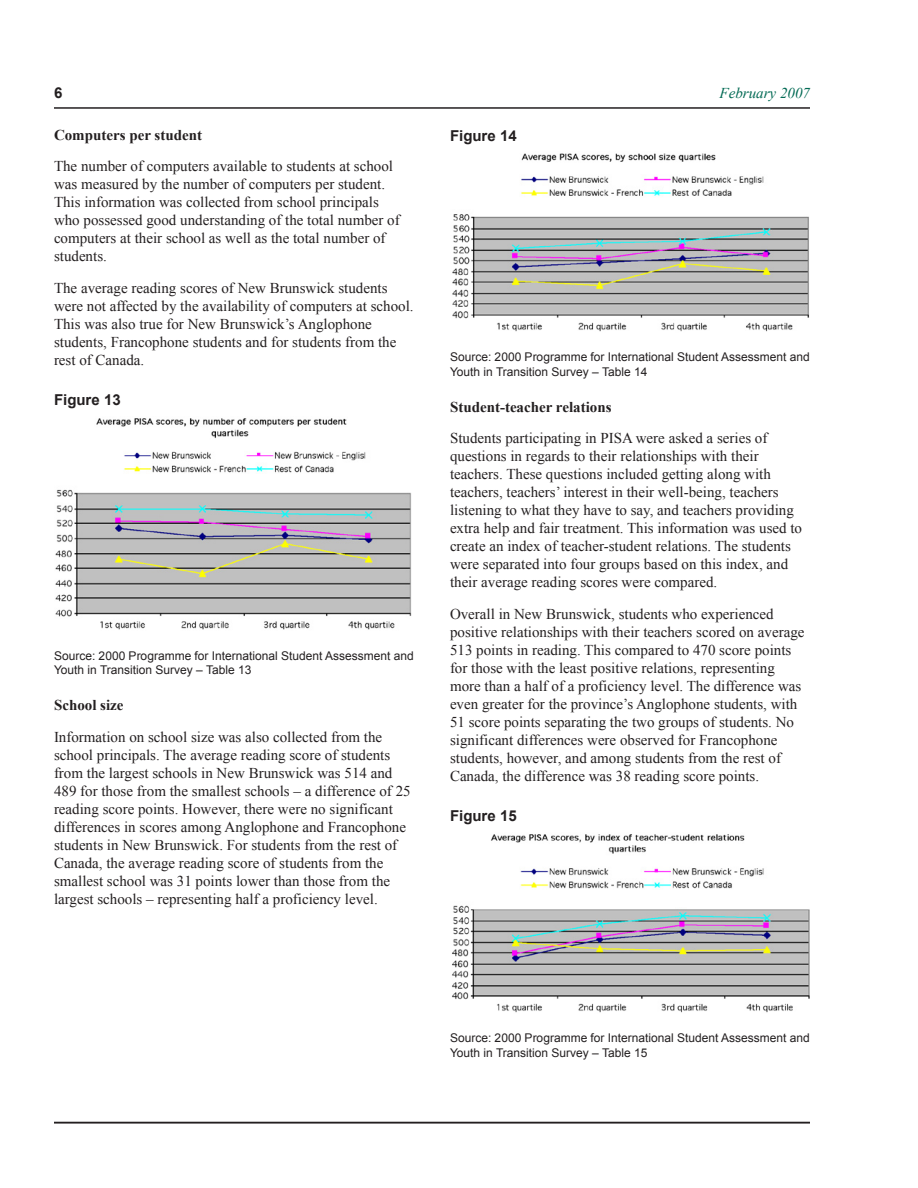
<style>
.page{position:relative;width:918px;height:1188px;background:#fff}
.page>*{position:absolute;margin:0;border:0;box-sizing:border-box;transform-origin:0 0}
.t1{font:15px/18px "Times New Roman";color:#231f20}
.t2{font:700 15px "Times New Roman";color:#231f20}
.t3{font:700 15px "Arial";color:#231f20}
.t4{font:italic 15px "Times New Roman";color:#006953}
.t5{font:12px/14.4px "Arial";color:#231f20}
</style>
<div class="page">
<hr style="left:54px;top:1122px;width:756px;height:1px;background:#231f20">
<hr style="left:54px;top:107px;width:756px;height:2px;background:#231f20">
<img style="left:55px;top:418px;width:357px;height:212px">
<img style="left:452px;top:153px;width:357px;height:179px">
<img style="left:452px;top:834px;width:358px;height:179px">
<p class="t3" style="left:54px;top:85px;width:10px">6</p>
<p class="t4" style="left:720px;top:85px;width:92px">February 2007</p>
<p class="t2" style="left:54px;top:126px;width:150px">Computers per student</p>
<p class="t1" style="left:54px;top:157px;width:347px">The number of computers available to students at school was measured by the number of computers per student.<br>This information was collected from school principals who possessed good understanding of the total number of computers at their school as well as the total number of students.</p>
<p class="t1" style="left:54px;top:279px;width:361px">The average reading scores of New Brunswick students were not affected by the availability of computers at school.<br>This was also true for New Brunswick’s Anglophone students, Francophone students and for students from the rest of Canada.</p>
<p class="t3" style="left:54px;top:392px;width:68px">Figure 13</p>
<p class="t3" style="left:450px;top:127px;width:68px">Figure 14</p>
<p class="t5" style="left:450px;top:350px;width:361px">Source: 2000 Programme for International Student Assessment and<br>Youth in Transition Survey – Table 14</p>
<p class="t2" style="left:450px;top:398px;width:163px">Student-teacher relations</p>
<p class="t1" style="left:450px;top:429px;width:354px">Students participating in PISA were asked a series of questions in regards to their relationships with their teachers. These questions included getting along with teachers, teachers’ interest in their well-being, teachers listening to what they have to say, and teachers providing extra help and fair treatment. This information was used to create an index of teacher-student relations. The students were separated into four groups based on this index, and their average reading scores were compared.</p>
<p class="t1" style="left:450px;top:605px;width:356px">Overall in New Brunswick, students who experienced positive relationships with their teachers scored on average 513 points in reading. This compared to 470 score points for those with the least positive relations, representing more than a half of a proficiency level. The difference was even greater for the province’s Anglophone students, with 51 score points separating the two groups of students. No significant differences were observed for Francophone students, however, and among students from the rest of Canada, the difference was 38 reading score points.</p>
<p class="t3" style="left:450px;top:808px;width:68px">Figure 15</p>
<p class="t5" style="left:54px;top:649px;width:361px">Source: 2000 Programme for International Student Assessment and<br>Youth in Transition Survey – Table 13</p>
<p class="t2" style="left:54px;top:697px;width:71px">School size</p>
<p class="t1" style="left:54px;top:728px;width:358px">Information on school size was also collected from the school principals. The average reading score of students from the largest schools in New Brunswick was 514 and 489 for those from the smallest schools – a difference of 25 reading score points. However, there were no significant differences in scores among Anglophone and Francophone students in New Brunswick. For students from the rest of Canada, the average reading score of students from the smallest school was 31 points lower than those from the largest schools – representing half a proficiency level.</p>
<p class="t5" style="left:450px;top:1031px;width:361px">Source: 2000 Programme for International Student Assessment and<br>Youth in Transition Survey – Table 15</p>
</div>
